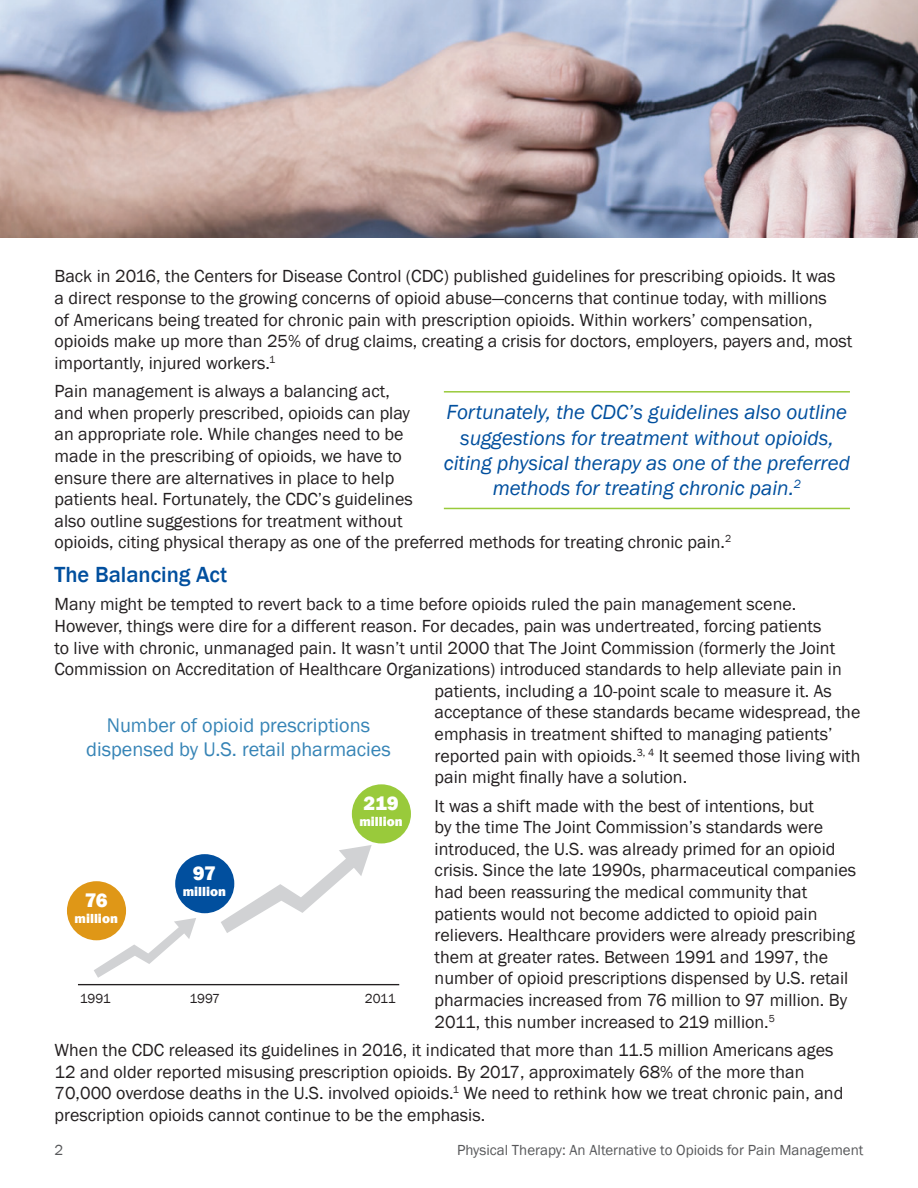
<style>
.page{position:relative;width:918px;height:1188px;background:#fff}
.page>*{position:absolute;margin:0;border:0;box-sizing:border-box;transform-origin:0 0}
.t1{font:500 22.5px "Franklin Gothic";color:#014f9e}
.t2{font:italic 21px/25.2px "Franklin Gothic";color:#014f9e;text-align:center}
.t3{font:20.25px/24.3px "Franklin Gothic";color:#3684b6;text-align:center}
.t4{font:800 20.25px "Franklin Gothic";letter-spacing:-.015em;color:#fff}
.t5{font:18px/21.6px "Franklin Gothic";color:#231f20}
.t6{font:15px "Franklin Gothic";color:#57585a}
.t7{font:800 13.5px "Franklin Gothic";color:#fff}
.t8{font:13.5px "Franklin Gothic";letter-spacing:-.015em;color:#231f20}
</style>
<div class="page">
<div style="left:67px;top:881px;width:59px;height:59px;background:#df9717;border-radius:50%"></div>
<div style="left:175px;top:854px;width:59px;height:59px;background:#014f9e;border-radius:50%"></div>
<div style="left:352px;top:784px;width:59px;height:59px;background:#99ca3b;border-radius:50%"></div>
<hr style="left:78px;top:984px;width:321px;height:1px;background:#231f20">
<svg style="left:221px;top:845px;width:151px;height:88px"></svg>
<svg style="left:94px;top:918px;width:102px;height:60px"></svg>
<hr style="left:444px;top:391px;width:406px;height:2px;background:#99ca3b">
<hr style="left:444px;top:508px;width:406px;height:1px;background:#99ca3b">
<img style="left:0;top:0;width:918px;height:238px">
<p class="t5" style="left:55px;top:266px;width:799px">Back in 2016, the Centers for Disease Control (CDC) published guidelines for prescribing opioids. It was<br>a direct response to the growing concerns of opioid abuse—concerns that continue today, with millions<br>of Americans being treated for chronic pain with prescription opioids. Within workers’ compensation, opioids make up more than 25% of drug claims, creating a crisis for doctors, employers, payers and, most importantly, injured workers.<sup>1</sup></p>
<p class="t5" style="left:55px;top:381px;width:678px">Pain management is always a balancing act,<br>and when properly prescribed, opioids can play<br>an appropriate role. While changes need to be<br>made in the prescribing of opioids, we have to<br>ensure there are alternatives in place to help<br>patients heal. Fortunately, the CDC’s guidelines<br>also outline suggestions for treatment without<br>opioids, citing physical therapy as one of the preferred methods for treating chronic pain.<sup>2</sup></p>
<p class="t1" style="left:55px;top:561px;width:174px">The Balancing Act</p>
<p class="t5" style="left:55px;top:594px;width:743px">Many might be tempted to revert back to a time before opioids ruled the pain management scene.</p>
<p class="t5" style="left:55px;top:616px;width:768px">However, things were dire for a different reason. For decades, pain was undertreated, forcing patients</p>
<p class="t5" style="left:55px;top:637px;width:782px">to live with chronic, unmanaged pain. It wasn’t until 2000 that The Joint Commission (formerly the Joint</p>
<p class="t5" style="left:55px;top:659px;width:789px">Commission on Accreditation of Healthcare Organizations) introduced standards to help alleviate pain in</p>
<p class="t5" style="left:435px;top:680px;width:399px">patients, including a 10-point scale to measure it. As</p>
<p class="t5" style="left:435px;top:702px;width:427px">acceptance of these standards became widespread, the</p>
<p class="t5" style="left:435px;top:724px;width:399px">emphasis in treatment shifted to managing patients’</p>
<p class="t5" style="left:435px;top:745px;width:427px">reported pain with opioids.<sup>3,</sup> <sup>4</sup> It seemed those living with</p>
<p class="t5" style="left:435px;top:767px;width:254px">pain might finally have a solution.</p>
<p class="t5" style="left:435px;top:795px;width:423px">It was a shift made with the best of intentions, but<br>by the time The Joint Commission’s standards were introduced, the U.S. was already primed for an opioid crisis. Since the late 1990s, pharmaceutical companies had been reassuring the medical community that patients would not become addicted to opioid pain relievers. Healthcare providers were already prescribing them at greater rates. Between 1991 and 1997, the number of opioid prescriptions dispensed by U.S. retail pharmacies increased from 76 million to 97 million. By 2011, this number increased to 219 million.<sup>5</sup></p>
<p class="t5" style="left:55px;top:1039px;width:790px">When the CDC released its guidelines in 2016, it indicated that more than 11.5 million Americans ages 12 and older reported misusing prescription opioids. By 2017, approximately 68% of the more than 70,000 overdose deaths in the U.S. involved opioids.<sup>1</sup> We need to rethink how we treat chronic pain, and prescription opioids cannot continue to be the emphasis.</p>
<p class="t2" style="left:444px;top:400px;width:408px">Fortunately, the CDC’s guidelines also outline suggestions for treatment without opioids, citing physical therapy as one of the preferred methods for treating chronic pain.<sup>2</sup></p>
<p class="t3" style="left:86px;top:714px;width:306px">Number of opioid prescriptions dispensed by U.S. retail pharmacies</p>
<p class="t4" style="left:363px;top:790px;width:37px">219</p>
<p class="t7" style="left:359px;top:813px;width:45px">million</p>
<p class="t4" style="left:193px;top:860px;width:25px">97</p>
<p class="t7" style="left:183px;top:883px;width:45px">million</p>
<p class="t4" style="left:85px;top:887px;width:25px">76</p>
<p class="t7" style="left:75px;top:910px;width:45px">million</p>
<p class="t8" style="left:80px;top:990px;width:32px">1991</p>
<p class="t8" style="left:189px;top:990px;width:32px">1997</p>
<p class="t8" style="left:365px;top:990px;width:32px">2011</p>
<p class="t6" style="left:55px;top:1141px;width:10px">2</p>
<p class="t6" style="left:457px;top:1141px;width:408px">Physical Therapy: An Alternative to Opioids for Pain Management</p>
</div>
